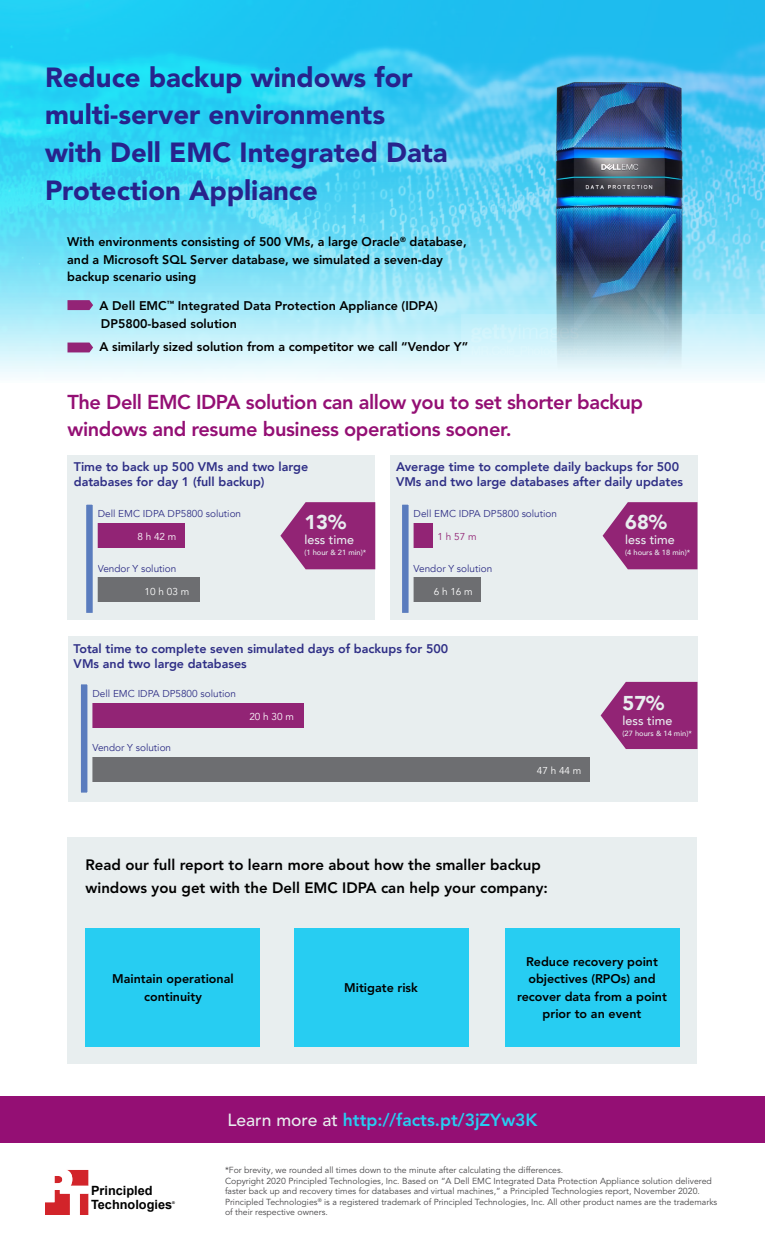
<style>
.page{position:relative;width:765px;height:1260px;background:#fff}
.page>*{position:absolute;margin:0;border:0;box-sizing:border-box;transform-origin:0 0}
.t1{font:900 27.5px/37.5px "Avenir LT Pro";color:#27238c}
.t2{font:800 20px/27.5px "Avenir LT Pro";letter-spacing:-.02em;color:#940f74}
.t3{font:900 20px "Avenir";color:#e8eeef}
.t4{font:800 17.5px "Avenir LT Pro";color:#27cdf2}
.t5{font:800 15px/22.5px "Avenir LT Pro";color:#000}
.t6{font:700 12.75px/13.6px "Arial";color:#000}
.t7{font:800 12.5px/17.5px "Avenir LT Pro";color:#000}
.t8{font:800 12.5px/15px "Avenir";color:#2f2f86}
.t9{font:500 12.5px "Avenir";color:#e8eeef}
.t10{font:10px "Avenir";color:#2f2f86}
.t11{font:10px "Avenir";color:#fff}
.t12{font:10px "Avenir";color:#922475}
.t13{font:8.75px/10.5px "Avenir LT Pro";color:#464547}
.t14{font:500 7.5px "Avenir";color:#e8eeef}
.t15{font:700 3.88px "Arial";color:#000}
.s1{font-weight:500;color:#e8eeef}
</style>
<div class="page">
<svg style="left:45px;top:1170px;width:43px;height:45px"></svg>
<div style="left:68px;top:837px;width:630px;height:227px;background:#e8eeef"></div>
<div style="left:0;top:1096px;width:765px;height:46px;background:#940f74"></div>
<img style="left:0;top:0;width:765px;height:377px">
<div style="left:68px;top:636px;width:630px;height:166px;background:#e8eeef"></div>
<div style="left:89px;top:703px;width:215px;height:25px;background:#922475"></div>
<div style="left:89px;top:757px;width:500px;height:25px;background:#6d6e71"></div>
<div style="left:78px;top:682px;width:12px;height:113px;background:#5a7cbe"></div>
<div style="left:76px;top:679px;width:16px;height:119px;border:5px solid #e8eeef"></div>
<svg style="left:601px;top:682px;width:97px;height:67px;background:#9d3e84"></svg>
<svg style="left:68px;top:300px;width:25px;height:10px"></svg>
<svg style="left:68px;top:343px;width:25px;height:9px"></svg>
<img style="left:544px;top:74px;width:154px;height:303px">
<div style="left:86px;top:928px;width:174px;height:118px;background:#27cdf2"></div>
<div style="left:294px;top:928px;width:174px;height:118px;background:#27cdf2"></div>
<div style="left:505px;top:928px;width:174px;height:118px;background:#27cdf2"></div>
<div style="left:68px;top:455px;width:307px;height:165px;background:#e8eeef"></div>
<div style="left:89px;top:523px;width:96px;height:25px;background:#922475"></div>
<div style="left:89px;top:578px;width:111px;height:24px;background:#6d6e71"></div>
<svg style="left:280px;top:502px;width:95px;height:67px;background:#9d3f85"></svg>
<div style="left:84px;top:502px;width:11px;height:113px;background:#5a7cbe"></div>
<div style="left:81px;top:500px;width:17px;height:118px;border:5px solid #e8eeef"></div>
<div style="left:390px;top:455px;width:308px;height:165px;background:#e8eeef"></div>
<div style="left:411px;top:523px;width:22px;height:25px;background:#922475"></div>
<div style="left:411px;top:578px;width:69px;height:24px;background:#6d6e71"></div>
<div style="left:400px;top:502px;width:11px;height:113px;background:#5a7cbe"></div>
<div style="left:397px;top:500px;width:17px;height:118px;border:5px solid #e8eeef"></div>
<svg style="left:603px;top:502px;width:94px;height:67px;background:#9d3e85"></svg>
<h1 class="t1" style="left:45px;top:59px;width:404px">Reduce backup windows for multi‑server environments with Dell EMC Integrated Data<br>Protection Appliance</h1>
<h3 class="t7" style="left:67px;top:233px;width:401px">With environments consisting of 500 VMs, a large Oracle<sup>®</sup> database, and a Microsoft SQL Server database, we simulated a seven-day backup scenario using</h3>
<h3 class="t7" style="left:99px;top:297px;width:340px">A Dell EMC<sup>™</sup> Integrated Data Protection Appliance (IDPA)<br>DP5800-based solution</h3>
<h3 class="t7" style="left:99px;top:338px;width:370px">A similarly sized solution from a competitor we call “Vendor Y”</h3>
<h2 class="t2" style="left:68px;top:388px;width:577px">The Dell EMC IDPA solution can allow you to set shorter backup windows and resume business operations sooner.</h2>
<h3 class="t8" style="left:74px;top:459px;width:236px">Time to back up 500 VMs and two large databases for day 1 (full backup)</h3>
<h3 class="t8" style="left:396px;top:459px;width:289px">Average time to complete daily backups for 500<br>VMs and two large databases after daily updates</h3>
<p class="t10" style="left:98px;top:508px;width:145px">Dell EMC IDPA DP5800 solution</p>
<p class="t11" style="left:137px;top:531px;width:41px">8 h 42 m</p>
<h2 class="t3" style="left:304px;top:505px;width:43px">13%</h2>
<h3 class="t9" style="left:304px;top:529px;width:51px">less time</h3>
<p class="t14" style="left:304px;top:546px;width:63px">(1 hour &amp; 21 min)*</p>
<p class="t10" style="left:414px;top:508px;width:145px">Dell EMC IDPA DP5800 solution</p>
<p class="t12" style="left:438px;top:531px;width:41px">1 h 57 m</p>
<h2 class="t3" style="left:625px;top:505px;width:43px">68%</h2>
<h3 class="t9" style="left:625px;top:529px;width:51px">less time</h3>
<p class="t14" style="left:625px;top:546px;width:67px">(4 hours &amp; 18 min)*</p>
<p class="t10" style="left:98px;top:562px;width:80px">Vendor Y solution</p>
<p class="t10" style="left:414px;top:562px;width:80px">Vendor Y solution</p>
<p class="t11" style="left:145px;top:585px;width:46px">10 h 03 m</p>
<p class="t11" style="left:434px;top:585px;width:41px">6 h 16 m</p>
<h3 class="t8" style="left:74px;top:641px;width:376px">Total time to complete seven simulated days of backups for 500<br>VMs and two large databases</h3>
<p class="t10" style="left:92px;top:688px;width:145px">Dell EMC IDPA DP5800 solution</p>
<p class="t10" style="left:92px;top:742px;width:80px">Vendor Y solution</p>
<p class="t11" style="left:249px;top:711px;width:46px">20 h 30 m</p>
<p class="t11" style="left:537px;top:765px;width:46px">47 h 44 m</p>
<h3 class="t5" style="left:86px;top:854px;width:464px">Read our full report to learn more about how the smaller backup windows you get with the Dell EMC IDPA can help your company:</h3>
<h2 class="t3" style="left:623px;top:686px;width:43px">57%</h2>
<h3 class="t9" style="left:623px;top:709px;width:51px">less time</h3>
<p class="t14" style="left:623px;top:727px;width:71px">(27 hours &amp; 14 min)*</p>
<h3 class="t7" style="left:112px;top:970px;width:123px;text-align:center">Maintain operational continuity</h3>
<h3 class="t7" style="left:344px;top:979px;width:75px">Mitigate risk</h3>
<h3 class="t7" style="left:517px;top:953px;width:151px;text-align:center">Reduce recovery point objectives (RPOs) and recover data from a point prior to an event</h3>
<h3 class="t6" style="left:91px;top:1184px;width:83px">Principled<br>Technologies</h3>
<p class="t15" style="left:172px;top:1200px;width:4px">®</p>
<h3 class="t4" style="left:227px;top:1109px;width:312px"><span class="s1">Learn more at</span> http://facts.pt/3jZYw3K</h3>
<p class="t13" style="left:225px;top:1165px;width:494px">*For brevity, we rounded all times down to the minute after calculating the differences.<br>Copyright 2020 Principled Technologies, Inc. Based on “A Dell EMC Integrated Data Protection Appliance solution delivered faster back up and recovery times for databases and virtual machines,” a Principled Technologies report, November 2020.<br>Principled Technologies<sup>®</sup> is a registered trademark of Principled Technologies, Inc. All other product names are the trademarks of their respective owners.</p>
</div>
